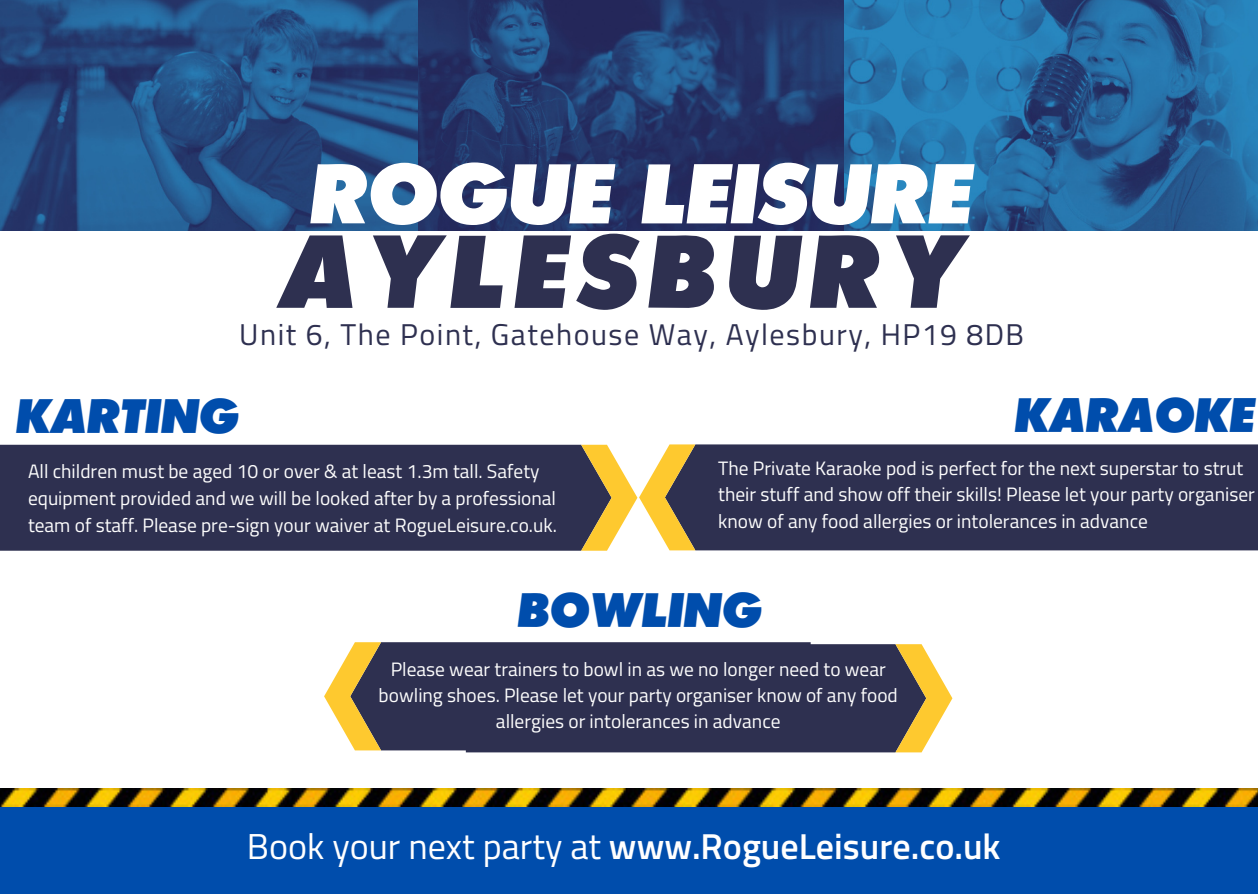
<style>
.page{position:relative;width:1258px;height:894px;background:#fff}
.page>*{position:absolute;margin:0;border:0;box-sizing:border-box;transform-origin:0 0}
.t1{font:italic 800 102.9px "Futura BQ";letter-spacing:.085em;color:#2e3050}
.t2{font:italic 800 84px "Futura BQ";color:#fff}
.t3{font:italic 800 48px "Futura BQ";color:#004dac}
.t4{font:600 36px "Titillium Web";color:#fff}
.t5{font:30px "Titillium Web";letter-spacing:.05em;color:#2e3050}
.t6{font:19.5px/26.7px "Titillium Web";color:#fdfdfd}
.s1{font-weight:400}
</style>
<div class="page">
<img style="left:0;top:0;width:1258px;height:231px">
<div style="left:0;top:805px;width:1258px;height:88px;background:#004dac"></div>
<img style="left:0;top:788px;width:1258px;height:17px">
<div style="left:0;top:444px;width:581px;height:106px;background:#2e3050"></div>
<div style="left:695px;top:444px;width:563px;height:106px;background:#2e3050"></div>
<svg style="left:581px;top:444px;width:114px;height:106px"></svg>
<div style="left:466px;top:644px;width:429px;height:108px;background:#2e3050"></div>
<svg style="left:895px;top:644px;width:57px;height:108px"></svg>
<div style="left:381px;top:642px;width:430px;height:108px;background:#2e3050"></div>
<svg style="left:324px;top:642px;width:57px;height:108px"></svg>
<p class="t2" style="left:307px;top:143px;width:664px">ROGUE LEISURE</p>
<p class="t1" style="left:277px;top:209px;width:685px">AYLESBURY</p>
<p class="t5" style="left:239px;top:310px;width:786px">Unit 6, The Point, Gatehouse Way, Aylesbury, HP19 8DB</p>
<p class="t3" style="left:14px;top:387px;width:225px">KARTING</p>
<p class="t6" style="left:28px;top:457px;width:530px">All children must be aged 10 or over &amp; at least 1.3m tall. Safety equipment provided and we will be looked after by a professional team of staff. Please pre-sign your waiver at RogueLeisure.co.uk.</p>
<p class="t3" style="left:1013px;top:386px;width:242px">KARAOKE</p>
<p class="t6" style="left:718px;top:454px;width:538px">The Private Karaoke pod is perfect for the next superstar to strut their stuff and show off their skills! Please let your party organiser know of any food allergies or intolerances in advance</p>
<p class="t3" style="left:516px;top:580px;width:246px">BOWLING</p>
<p class="t6" style="left:379px;top:655px;width:521px;line-height:25.8px;text-align:center">Please wear trainers to bowl in as we no longer need to wear bowling shoes. Please let your party organiser know of any food allergies or intolerances in advance</p>
<p class="t4" style="left:247px;top:817px;width:755px"><span class="s1">Book your next party at</span> www.RogueLeisure.co.uk</p>
</div>
